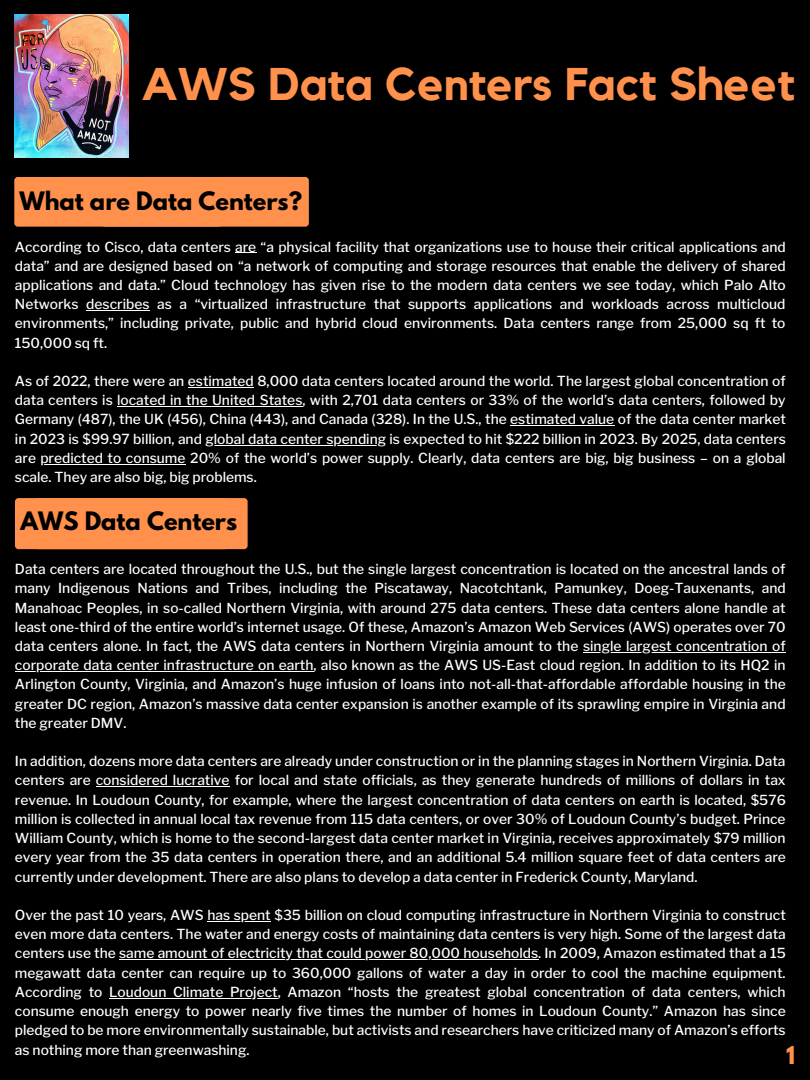
<style>
.page{position:relative;width:810px;height:1080px;background:#000}
.page>*{position:absolute;margin:0;border:0;box-sizing:border-box;transform-origin:0 0}
.t1{font:700 45.62px "Kollektif";color:#ff914d}
.t2{font:700 22.5px "League Spartan";color:#000}
.t3{font:700 21.88px "League Spartan";color:#ff914d}
.t4{font:500 13.75px/19.2px "Libre Franklin";color:#fff;text-align:justify}
</style>
<div class="page">
<img style="left:14px;top:14px;width:115px;height:144px">
<div style="left:14px;top:177px;width:295px;height:50px;background:#ff914d"></div>
<svg style="left:235px;top:252px;width:21px;height:1px"></svg>
<hr style="left:86px;top:310px;width:63px;height:1px;background:#fff">
<hr style="left:188px;top:387px;width:66px;height:1px;background:#fff">
<hr style="left:117px;top:406px;width:185px;height:1px;background:#fff">
<hr style="left:510px;top:425px;width:104px;height:1px;background:#fff">
<hr style="left:205px;top:445px;width:181px;height:1px;background:#fff">
<hr style="left:40px;top:464px;width:145px;height:1px;background:#fff">
<div style="left:15px;top:498px;width:233px;height:51px;background:#ff914d"></div>
<hr style="left:583px;top:652px;width:203px;height:1px;background:#fff">
<hr style="left:15px;top:671px;width:298px;height:1px;background:#fff">
<hr style="left:96px;top:786px;width:134px;height:1px;background:#fff">
<hr style="left:208px;top:921px;width:63px;height:1px;background:#fff">
<hr style="left:119px;top:959px;width:419px;height:1px;background:#fff">
<hr style="left:109px;top:998px;width:169px;height:1px;background:#fff">
<p class="t1" style="left:141px;top:63px;width:655px">AWS Data Centers Fact Sheet</p>
<p class="t2" style="left:20px;top:189px;width:284px">What are Data Centers?</p>
<p class="t4" style="left:15px;top:237px;width:772px">According to Cisco, data centers are “a physical facility that organizations use to house their critical applications and data” and are designed based on “a network of computing and storage resources that enable the delivery of shared applications and data.” Cloud technology has given rise to the modern data centers we see today, which Palo Alto Networks describes as a “virtualized infrastructure that supports applications and workloads across multicloud environments,” including private, public and hybrid cloud environments. Data centers range from 25,000 sq ft to 150,000 sq ft.</p>
<p class="t4" style="left:15px;top:371px;width:773px">As of 2022, there were an estimated 8,000 data centers located around the world. The largest global concentration of data centers is located in the United States, with 2,701 data centers or 33% of the world’s data centers, followed by Germany (487), the UK (456), China (443), and Canada (328). In the U.S., the estimated value of the data center market in 2023 is $99.97 billion, and global data center spending is expected to hit $222 billion in 2023. By 2025, data centers are predicted to consume 20% of the world’s power supply. Clearly, data centers are big, big business – on a global scale. They are also big, big problems.</p>
<p class="t2" style="left:21px;top:509px;width:218px">AWS Data Centers</p>
<p class="t4" style="left:15px;top:560px;width:772px">Data centers are located throughout the U.S., but the single largest concentration is located on the ancestral lands of many Indigenous Nations and Tribes, including the Piscataway, Nacotchtank, Pamunkey, Doeg-Tauxenants, and Manahoac Peoples, in so-called Northern Virginia, with around 275 data centers. These data centers alone handle at least one-third of the entire world’s internet usage. Of these, Amazon’s Amazon Web Services (AWS) operates over 70 data centers alone. In fact, the AWS data centers in Northern Virginia amount to the single largest concentration of corporate data center infrastructure on earth, also known as the AWS US-East cloud region. In addition to its HQ2 in Arlington County, Virginia, and Amazon’s huge infusion of loans into not-all-that-affordable affordable housing in the greater DC region, Amazon’s massive data center expansion is another example of its sprawling empire in Virginia and the greater DMV.</p>
<p class="t4" style="left:15px;top:752px;width:773px">In addition, dozens more data centers are already under construction or in the planning stages in Northern Virginia. Data centers are considered lucrative for local and state officials, as they generate hundreds of millions of dollars in tax revenue. In Loudoun County, for example, where the largest concentration of data centers on earth is located, $576 million is collected in annual local tax revenue from 115 data centers, or over 30% of Loudoun County’s budget. Prince William County, which is home to the second-largest data center market in Virginia, receives approximately $79 million every year from the 35 data centers in operation there, and an additional 5.4 million square feet of data centers are currently under development. There are also plans to develop a data center in Frederick County, Maryland.</p>
<p class="t4" style="left:15px;top:905px;width:772px">Over the past 10 years, AWS has spent $35 billion on cloud computing infrastructure in Northern Virginia to construct even more data centers. The water and energy costs of maintaining data centers is very high. Some of the largest data centers use the same amount of electricity that could power 80,000 households. In 2009, Amazon estimated that a 15 megawatt data center can require up to 360,000 gallons of water a day in order to cool the machine equipment.<br>According to Loudoun Climate Project, Amazon “hosts the greatest global concentration of data centers, which consume enough energy to power nearly five times the number of homes in Loudoun County.” Amazon has since pledged to be more environmentally sustainable, but activists and researchers have criticized many of Amazon’s efforts as nothing more than greenwashing.</p>
<p class="t3" style="left:786px;top:1045px;width:11px">1</p>
</div>
